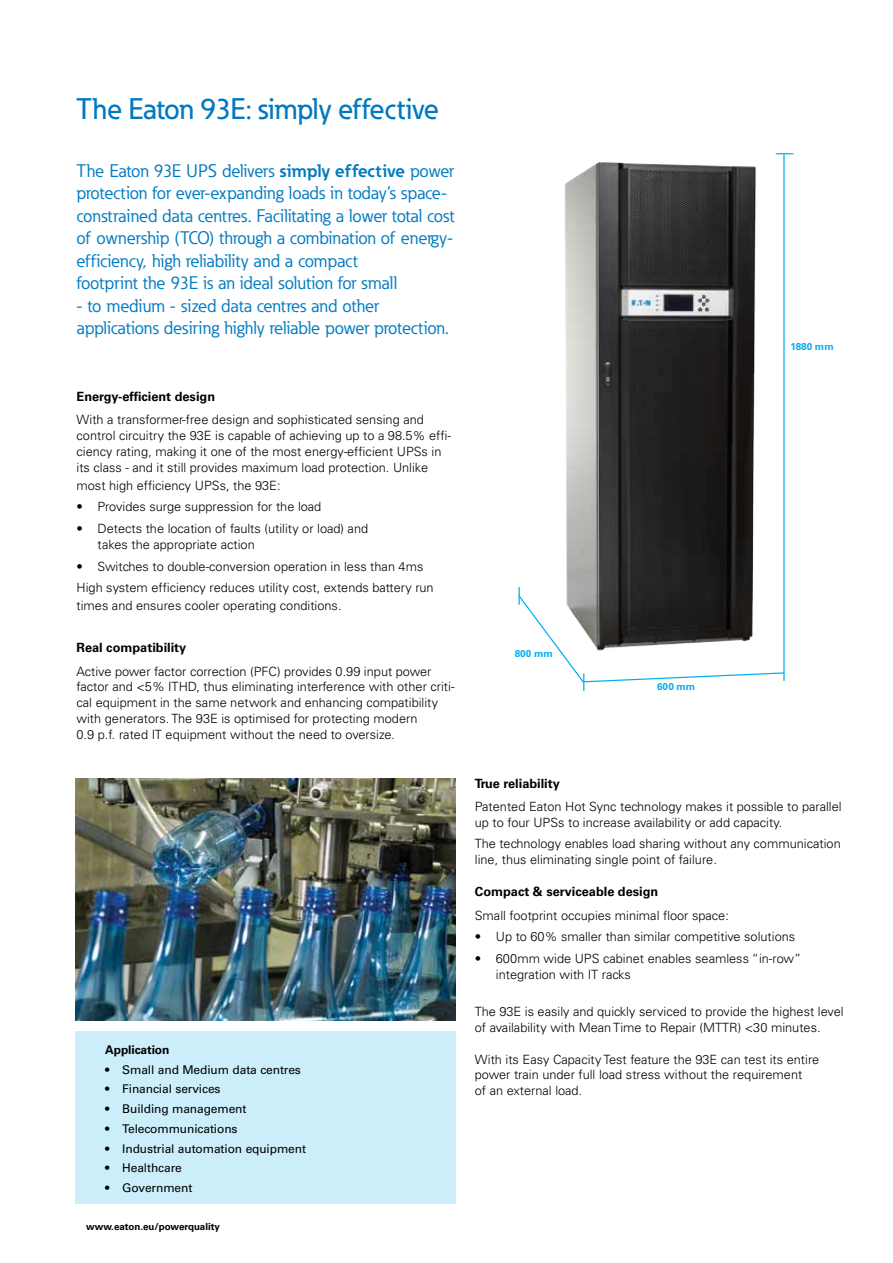
<style>
.page{position:relative;width:893px;height:1263px;background:#fff}
.page>*{position:absolute;margin:0;border:0;box-sizing:border-box;transform-origin:0 0}
.t1{font:500 29.4px "Eaton";letter-spacing:-.02em;color:#0079c1}
.t2{font:18px/22.5px "Eaton";color:#007ac2}
.t3{font:300 12.75px/15.8px "Univers LT";color:#000}
.t4{font:700 12.75px "Univers LT";color:#000}
.t5{font:12px "Univers LT Std";letter-spacing:-.01em;color:#000}
.t6{font:700 12px "Univers LT Std";letter-spacing:-.01em;color:#000}
.t7{font:700 9.9px "Univers LT";color:#00aeef}
.t8{font:700 9.75px "Univers LT";color:#000101}
.s1{font-weight:700}
</style>
<div class="page">
<div style="left:75px;top:1031px;width:381px;height:172px;background:#cceefb"></div>
<svg style="left:518px;top:587px;width:265px;height:104px"></svg>
<hr style="left:783px;top:154px;width:2px;height:527px;background:#00aeef">
<img style="left:526px;top:153px;width:250px;height:514px">
<svg style="left:776px;top:153px;width:17px;height:1px"></svg>
<img style="left:75px;top:778px;width:381px;height:242px">
<h1 class="t1" style="left:77px;top:90px;width:364px">The Eaton 93E: simply effective</h1>
<p class="t2" style="left:77px;top:160px;width:379px">The Eaton 93E UPS delivers <span class="s1">simply effective</span> power protection for ever-expanding loads in today’s space&shy;constrained data centres. Facilitating a lower total cost of ownership (TCO) through a combination of energy&shy;efficiency, high reliability and a compact<br>footprint the 93E is an ideal solution for small</p>
<h2 class="t2" style="left:77px;top:295px;width:374px">- to medium - sized data centres and other applications desiring highly reliable power protection.</h2>
<p class="t4" style="left:77px;top:389px;width:140px">Energy-efficient design</p>
<p class="t3" style="left:77px;top:412px;width:376px">With a transformer-free design and sophisticated sensing and control circuitry the 93E is capable of achieving up to a 98.5% effi&shy;ciency rating, making it one of the most energy-efficient UPSs in its class - and it still provides maximum load protection. Unlike</p>
<p class="t3" style="left:77px;top:477px;width:206px">most high efficiency UPSs, the 93E:</p>
<p class="t3" style="left:77px;top:499px;width:246px">• Provides surge suppression for the load</p>
<p class="t3" style="left:98px;top:521px;width:272px;text-indent:-21px">• Detects the location of faults (utility or load) and takes the appropriate action</p>
<p class="t3" style="left:77px;top:555px;width:359px;line-height:21.8px">• Switches to double-conversion operation in less than 4ms<br>High system efficiency reduces utility cost, extends battery run</p>
<p class="t3" style="left:77px;top:598px;width:267px">times and ensures cooler operating conditions.</p>
<p class="t4" style="left:77px;top:640px;width:111px">Real compatibility</p>
<p class="t3" style="left:77px;top:663px;width:379px">Active power factor correction (PFC) provides 0.99 input power factor and &lt;5% ITHD, thus eliminating interference with other criti&shy;cal equipment in the same network and enhancing compatibility with generators. The 93E is optimised for protecting modern<br>0.9 p.f. rated IT equipment without the need to oversize.</p>
<p class="t6" style="left:105px;top:1043px;width:66px">Application</p>
<p class="t5" style="left:105px;top:1062px;width:197px">• Small and Medium data centres</p>
<p class="t5" style="left:105px;top:1082px;width:117px">• Financial services</p>
<p class="t5" style="left:105px;top:1102px;width:143px">• Building management</p>
<p class="t5" style="left:105px;top:1121px;width:134px">• Telecommunications</p>
<p class="t5" style="left:105px;top:1141px;width:202px">• Industrial automation equipment</p>
<p class="t5" style="left:105px;top:1161px;width:78px">• Healthcare</p>
<p class="t5" style="left:105px;top:1181px;width:89px">• Government</p>
<p class="t8" style="left:86px;top:1220px;width:135px">www.eaton.eu/powerquality</p>
<p class="t7" style="left:790px;top:341px;width:45px">1880 mm</p>
<p class="t7" style="left:515px;top:647px;width:40px">800 mm</p>
<p class="t7" style="left:657px;top:680px;width:40px">600 mm</p>
<p class="t4" style="left:475px;top:776px;width:87px">True reliability</p>
<p class="t3" style="left:475px;top:798px;width:368px">Patented Eaton Hot Sync technology makes it possible to parallel up to four UPSs to increase availability or add capacity.</p>
<p class="t3" style="left:475px;top:836px;width:367px">The technology enables load sharing without any communication line, thus eliminating single point of failure.</p>
<p class="t4" style="left:475px;top:884px;width:185px">Compact &amp; serviceable design</p>
<p class="t3" style="left:475px;top:907px;width:256px">Small footprint occupies minimal floor space:</p>
<p class="t3" style="left:475px;top:929px;width:322px">• Up to 60% smaller than similar competitive solutions</p>
<p class="t3" style="left:496px;top:951px;width:307px;text-indent:-21px">• 600mm wide UPS cabinet enables seamless “in-row” integration with IT racks</p>
<p class="t3" style="left:475px;top:1004px;width:370px">The 93E is easily and quickly serviced to provide the highest level of availability with Mean Time to Repair (MTTR) &lt;30 minutes.</p>
<p class="t3" style="left:475px;top:1051px;width:346px">With its Easy Capacity Test feature the 93E can test its entire power train under full load stress without the requirement<br>of an external load.</p>
</div>
